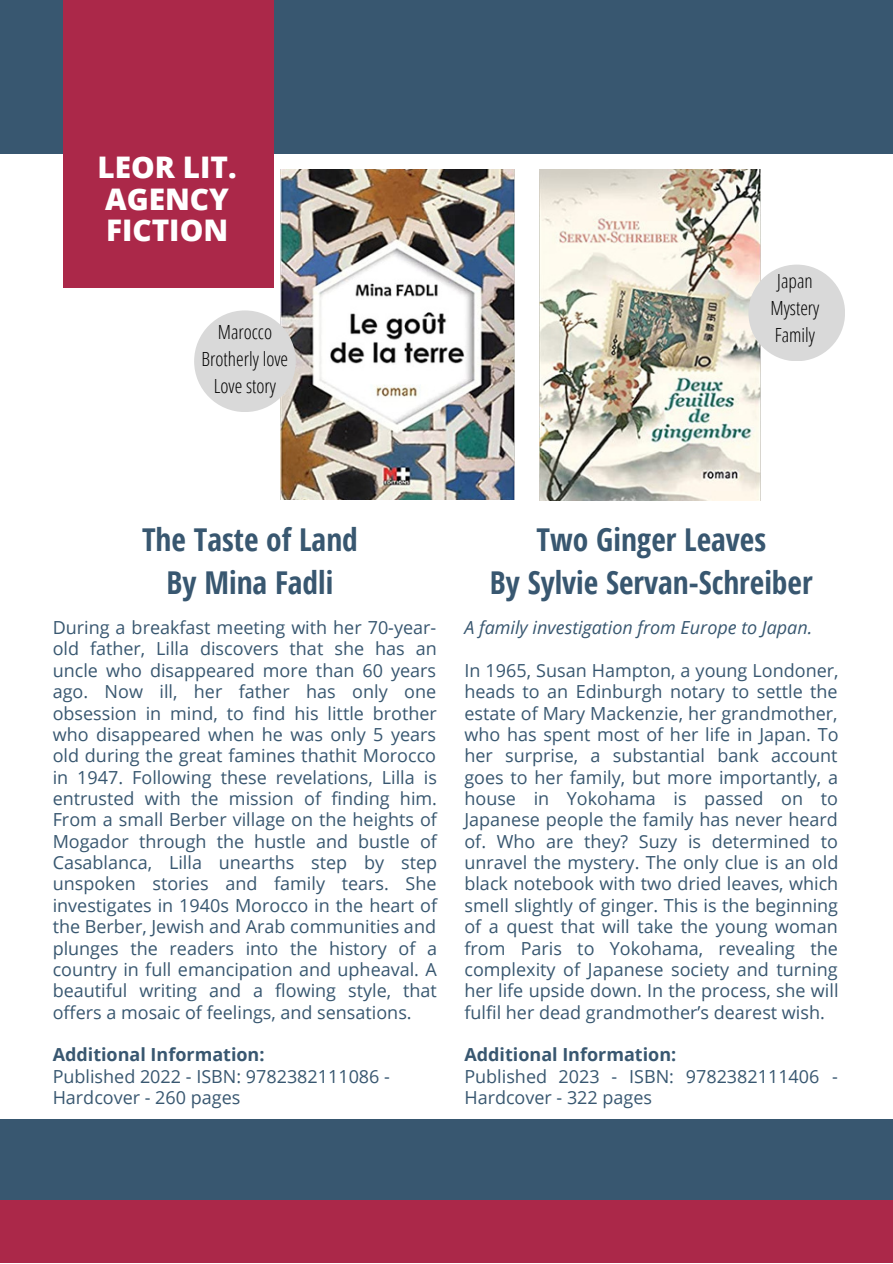
<style>
.page{position:relative;width:893px;height:1264px;background:#fff}
.page>*{position:absolute;margin:0;border:0;box-sizing:border-box;transform-origin:0 0}
.t1{font:700 31.5px/43.8px "Open Sans Condensed";color:#385770;text-align:center}
.t2{font:800 29.7px/31.5px "Open Sans";color:#fff}
.t3{font:300 19.5px/27px "Open Sans Condensed";color:#000;text-align:center}
.t4{font:18px/21.3px "Open Sans";color:#385770;text-align:justify}
.t5{font:700 18px "Open Sans";color:#385770}
.t6{font:italic 18px "Open Sans";color:#385770}
</style>
<div class="page">
<div style="left:0;top:0;width:892px;height:153px;background:#385770"></div>
<div style="left:63px;top:0;width:210px;height:288px;background:#ab2849"></div>
<div style="left:0;top:1119px;width:892px;height:143px;background:#385770"></div>
<div style="left:0;top:1199px;width:892px;height:63px;background:#ab2849"></div>
<img style="left:280px;top:169px;width:234px;height:331px">
<img style="left:539px;top:169px;width:221px;height:332px">
<div style="left:194px;top:310px;width:102px;height:102px;background:#d9d9d9;border-radius:50%"></div>
<div style="left:748px;top:264px;width:97px;height:97px;background:#d9d9d9;border-radius:50%"></div>
<h2 class="t2" style="left:98px;top:151px;width:141px">LEOR LIT.<br>AGENCY<br>FICTION</h2>
<p class="t3" style="left:201px;top:318px;width:88px">Marocco<br>Brotherly love<br>Love story</p>
<p class="t3" style="left:770px;top:267px;width:51px">Japan<br>Mystery<br>Family</p>
<h1 class="t1" style="left:142px;top:516px;width:217px">The Taste of Land<br>By Mina Fadli</h1>
<p class="t4" style="left:53px;top:616px;width:386px">During a breakfast meeting with her 70-year&shy;old father, Lilla discovers that she has an uncle who disappeared more than 60 years ago. Now ill, her father has only one obsession in mind, to find his little brother who disappeared when he was only 5 years old during the great famines thathit Morocco in 1947. Following these revelations, Lilla is entrusted with the mission of finding him.<br>From a small Berber village on the heights of Mogador through the hustle and bustle of Casablanca, Lilla unearths step by step unspoken stories and family tears. She investigates in 1940s Morocco in the heart of the Berber, Jewish and Arab communities and plunges the readers into the history of a country in full emancipation and upheaval. A beautiful writing and a flowing style, that offers a mosaic of feelings, and sensations.</p>
<p class="t5" style="left:53px;top:1042px;width:213px">Additional Information:</p>
<p class="t4" style="left:53px;top:1065px;width:339px">Published 2022 - ISBN: 9782382111086 -<br>Hardcover - 260 pages</p>
<h1 class="t1" style="left:490px;top:516px;width:324px">Two Ginger Leaves<br>By Sylvie Servan-Schreiber</h1>
<p class="t6" style="left:464px;top:615px;width:349px">A family investigation from Europe to Japan.</p>
<p class="t4" style="left:464px;top:659px;width:375px">In 1965, Susan Hampton, a young Londoner, heads to an Edinburgh notary to settle the estate of Mary Mackenzie, her grandmother, who has spent most of her life in Japan. To her surprise, a substantial bank account goes to her family, but more importantly, a house in Yokohama is passed on to Japanese people the family has never heard of. Who are they? Suzy is determined to unravel the mystery. The only clue is an old black notebook with two dried leaves, which smell slightly of ginger. This is the beginning of a quest that will take the young woman from Paris to Yokohama, revealing the complexity of Japanese society and turning her life upside down. In the process, she will fulfil her dead grandmother’s dearest wish.</p>
<p class="t5" style="left:464px;top:1042px;width:213px">Additional Information:</p>
<p class="t4" style="left:464px;top:1065px;width:375px">Published 2023 - ISBN: 9782382111406 -<br>Hardcover - 322 pages</p>
</div>
